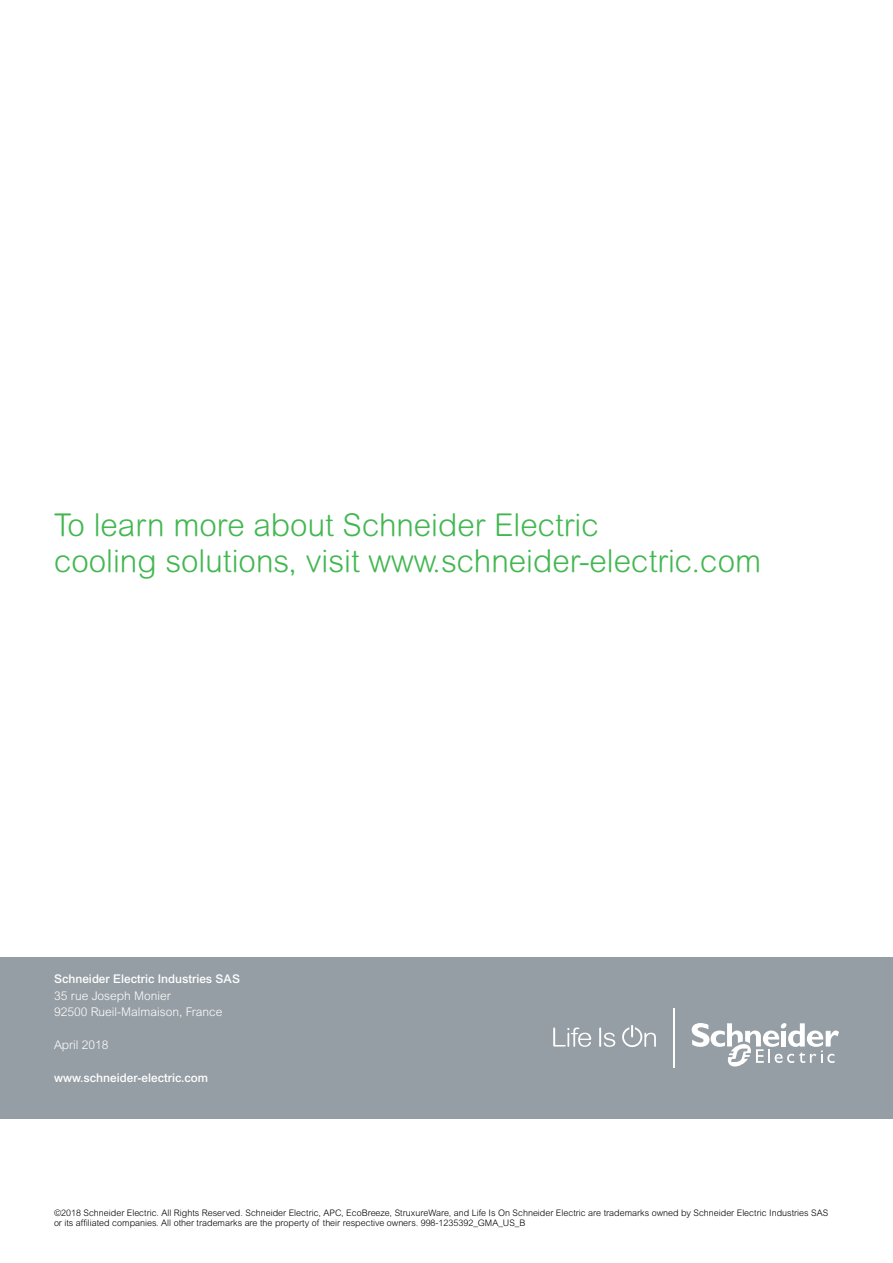
<style>
.page{position:relative;width:893px;height:1263px;background:#fff}
.page>*{position:absolute;margin:0;border:0;box-sizing:border-box;transform-origin:0 0}
.t1{font:300 31.5px/36px "Arial Rounded MT Std";color:#42b751}
.t2{font:500 12px "Arial MT Std";color:#fff}
.t3{font:300 12px/16.5px "Arial MT Std";color:#fff}
.t4{font:300 9px/10.8px "Arial Rounded MT Std";color:#000}
</style>
<div class="page">
<div style="left:0;top:957px;width:893px;height:161px;background:#959ea4"></div>
<svg style="left:553px;top:1027px;width:38px;height:20px"></svg>
<svg style="left:599px;top:1027px;width:16px;height:20px"></svg>
<svg style="left:622px;top:1025px;width:34px;height:22px"></svg>
<svg style="left:692px;top:1023px;width:147px;height:44px"></svg>
<hr style="left:673px;top:1008px;width:1px;height:59px;background:#fff">
<h1 class="t1" style="left:54px;top:507px;width:709px">To learn more about Schneider Electric<br>cooling solutions, visit www.schneider-electric.com</h1>
<h2 class="t2" style="left:54px;top:972px;width:188px">Schneider Electric Industries SAS</h2>
<h2 class="t3" style="left:54px;top:988px;width:170px">35 rue Joseph Monier<br>92500 Rueil-Malmaison, France</h2>
<h2 class="t3" style="left:54px;top:1037px;width:56px">April 2018</h2>
<h2 class="t2" style="left:54px;top:1071px;width:156px">www.schneider-electric.com</h2>
<p class="t4" style="left:54px;top:1207px;width:776px">©2018 Schneider Electric. All Rights Reserved. Schneider Electric, APC, EcoBreeze, StruxureWare, and Life Is On Schneider Electric are trademarks owned by Schneider Electric Industries SAS or its affiliated companies. All other trademarks are the property of their respective owners. 998-1235392_GMA_US_B</p>
</div>
